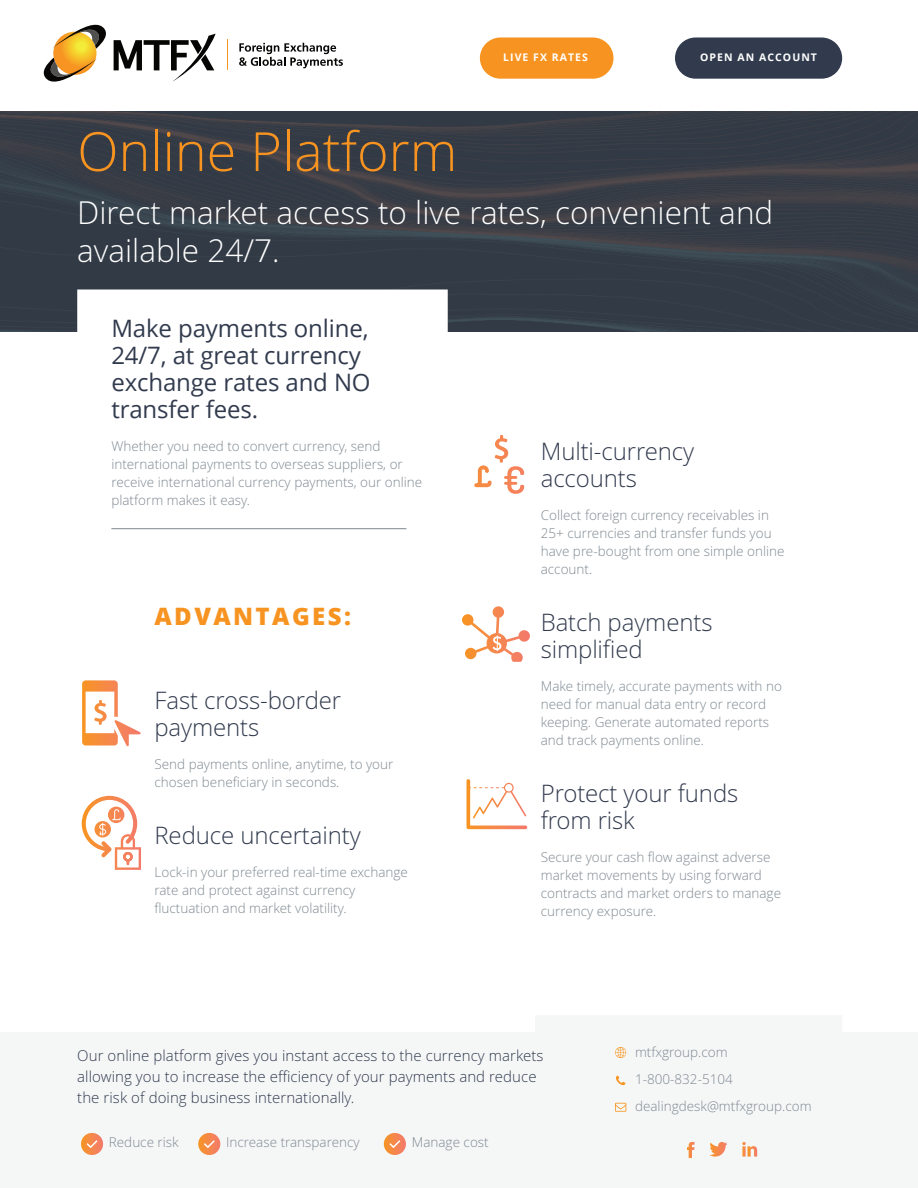
<style>
.page{position:relative;width:918px;height:1188px;background:#fff}
.page>*{position:absolute;margin:0;border:0;box-sizing:border-box;transform-origin:0 0}
.t1{font:300 54px "Open Sans";color:#f79421}
.t2{font:300 31.5px/37.8px "Open Sans";color:#fff}
.t3{font:300 24px/27px "Open Sans";letter-spacing:-.005em;color:#323b4e}
.t4{font:24px/27px "Open Sans";letter-spacing:-.005em;color:#323b4e}
.caption_5{font:800 24px "Open Sans";letter-spacing:.1em;color:#f79421}
.footer_p{font:300 15px/21px "Open Sans";letter-spacing:.005em;color:#323b4e}
.body{font:300 13.5px/18px "Open Sans";color:#7e8890}
.body-2{font:300 13.5px/27px "Open Sans";color:#7e8891}
.t5{font:700 10.5px "Open Sans";letter-spacing:.1em;color:#fff}
</style>
<div class="page">
<svg style="left:114px;top:34px;width:102px;height:48px"></svg>
<svg style="left:239px;top:43px;width:104px;height:25px"></svg>
<hr style="left:227px;top:40px;width:1px;height:30px;background:#f79524">
<svg style="left:53px;top:32px;width:43px;height:43px"></svg>
<svg style="left:53px;top:25px;width:53px;height:24px"></svg>
<svg style="left:44px;top:58px;width:53px;height:24px"></svg>
<img style="left:0;top:111px;width:918px;height:221px">
<svg style="left:615px;top:1103px;width:11px;height:9px"></svg>
<svg style="left:616px;top:1076px;width:9px;height:9px"></svg>
<svg style="left:615px;top:1047px;width:11px;height:11px"></svg>
<div style="left:77px;top:290px;width:371px;height:189px;background:#fff"></div>
<svg style="left:709px;top:1142px;width:18px;height:15px"></svg>
<svg style="left:687px;top:1142px;width:8px;height:16px"></svg>
<svg style="left:742px;top:1142px;width:15px;height:15px"></svg>
<div style="left:480px;top:38px;width:134px;height:41px;background:#f79421;border-radius:21px"></div>
<div style="left:675px;top:38px;width:167px;height:41px;background:#323b4e;border-radius:21px"></div>
<svg style="left:81px;top:1133px;width:22px;height:22px"></svg>
<svg style="left:85px;top:1139px;width:14px;height:10px"></svg>
<svg style="left:198px;top:1133px;width:22px;height:22px"></svg>
<svg style="left:202px;top:1139px;width:14px;height:10px"></svg>
<svg style="left:384px;top:1133px;width:22px;height:22px"></svg>
<svg style="left:388px;top:1139px;width:14px;height:10px"></svg>
<hr style="left:111px;top:528px;width:295px;height:1px;background:#7e8890">
<svg style="left:82px;top:680px;width:59px;height:66px"></svg>
<svg style="left:82px;top:796px;width:59px;height:74px"></svg>
<svg style="left:474px;top:435px;width:50px;height:59px"></svg>
<svg style="left:462px;top:606px;width:68px;height:56px"></svg>
<svg style="left:466px;top:779px;width:61px;height:50px"></svg>
<p class="t5" style="left:503px;top:50px;width:86px">LIVE FX RATES</p>
<p class="t5" style="left:700px;top:50px;width:118px">OPEN AN ACCOUNT</p>
<p class="t1" style="left:77px;top:121px;width:382px">Online Platform</p>
<p class="t2" style="left:77px;top:194px;width:698px">Direct market access to live rates, convenient and available 24/7.</p>
<p class="t4" style="left:111px;top:314px;width:261px">Make payments online,<br>24/7, at great currency exchange rates and NO transfer fees.</p>
<p class="body" style="left:111px;top:437px;width:312px">Whether you need to convert currency, send international payments to overseas suppliers, or receive international currency payments, our online platform makes it easy.</p>
<p class="caption_5" style="left:154px;top:598px;width:198px">ADVANTAGES:</p>
<p class="t3" style="left:154px;top:688px;width:188px">Fast cross-border payments</p>
<p class="body" style="left:154px;top:756px;width:240px">Send payments online, anytime, to your chosen beneficiary in seconds.</p>
<p class="t3" style="left:154px;top:823px;width:208px">Reduce uncertainty</p>
<p class="body" style="left:154px;top:864px;width:255px">Lock-in your preferred real-time exchange rate and protect against currency fluctuation and market volatility.</p>
<p class="t3" style="left:541px;top:439px;width:155px">Multi-currency accounts</p>
<p class="body" style="left:541px;top:507px;width:245px">Collect foreign currency receivables in<br>25+ currencies and transfer funds you have pre-bought from one simple online account.</p>
<p class="t3" style="left:541px;top:610px;width:173px">Batch payments simplified</p>
<p class="body" style="left:541px;top:678px;width:243px">Make timely, accurate payments with no need for manual data entry or record keeping. Generate automated reports and track payments online.</p>
<p class="t3" style="left:541px;top:781px;width:199px">Protect your funds from risk</p>
<p class="body" style="left:541px;top:849px;width:242px">Secure your cash flow against adverse market movements by using forward contracts and market orders to manage currency exposure.</p>
<p class="footer_p" style="left:77px;top:1046px;width:468px">Our online platform gives you instant access to the currency markets allowing you to increase the efficiency of your payments and reduce the risk of doing business internationally.</p>
<p class="body-2" style="left:109px;top:1129px;width:71px">Reduce risk</p>
<p class="body-2" style="left:226px;top:1129px;width:135px">Increase transparency</p>
<p class="body-2" style="left:412px;top:1129px;width:79px">Manage cost</p>
<p class="body-2" style="left:635px;top:1039px;width:178px">mtfxgroup.com<br>1-800-832-5104 dealingdesk@mtfxgroup.com</p>
</div>
